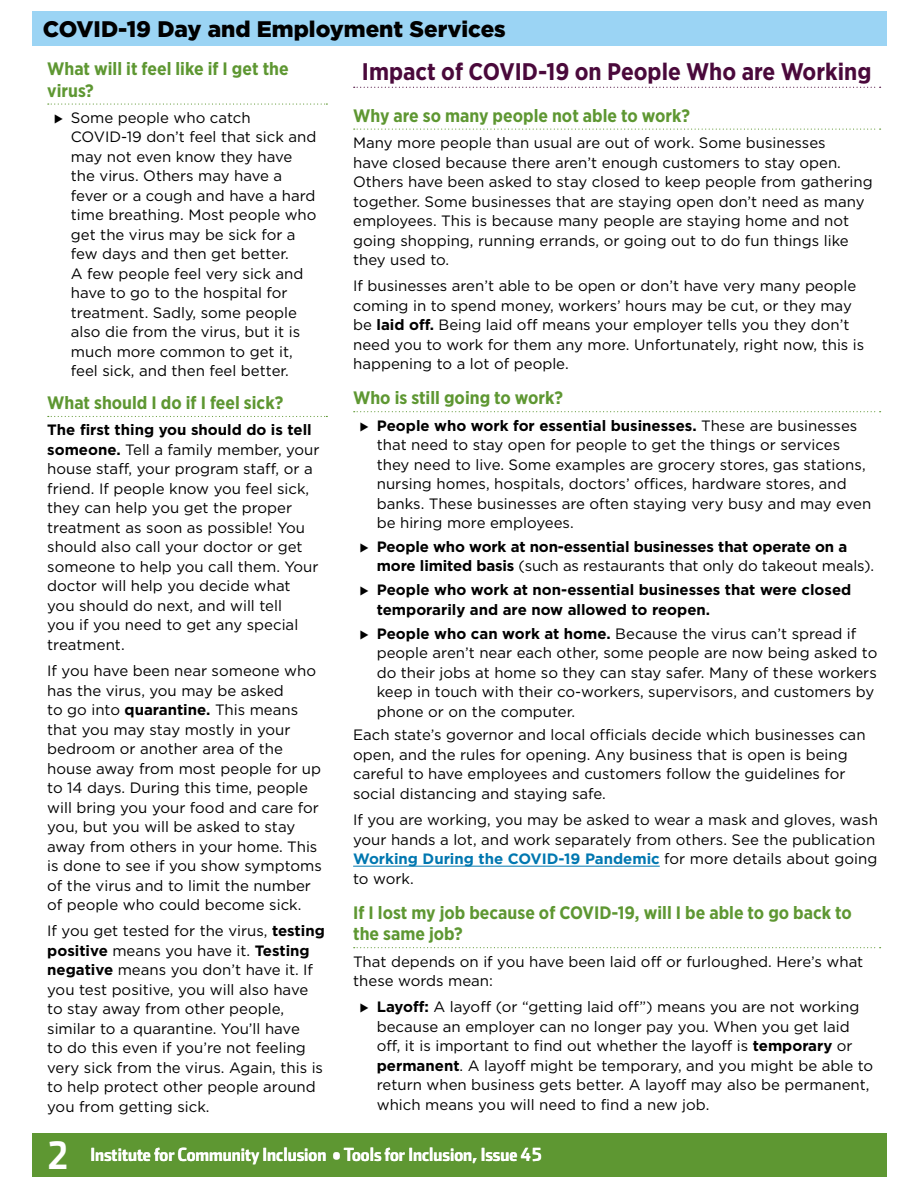
<style>
.page{position:relative;width:918px;height:1188px;background:#fff}
.page>*{position:absolute;margin:0;border:0;box-sizing:border-box;transform-origin:0 0}
.t1{font:700 24px "Gotham Narrow";color:#4a093b}
.t2{font:900 22.5px "Gotham HTF";color:#000}
.t3{font:700 18px/21.6px "Gotham Narrow";color:#5e9732}
.t4{font:18px "Stainless Cond Bold Tab";color:#fff}
.t5{font:15px/19.5px "Gotham HTF";color:#000}
.t6{font:700 15px/19.5px "Gotham HTF";letter-spacing:-.005em;color:#000}
.s1{font-weight:700}
.s2{font-weight:400}
.s3{font-weight:700;color:#0077b0}
.s4{font-size:37.5px}
</style>
<div class="page">
<div style="left:32px;top:11px;width:854px;height:35px;background:#9bd4f4"></div>
<div style="left:32px;top:1133px;width:854px;height:43px;background:#5e9732"></div>
<svg style="left:48px;top:103px;width:279px;height:2px"></svg>
<svg style="left:48px;top:416px;width:279px;height:1px"></svg>
<svg style="left:354px;top:87px;width:527px;height:1px"></svg>
<svg style="left:354px;top:129px;width:527px;height:1px"></svg>
<svg style="left:354px;top:411px;width:527px;height:1px"></svg>
<hr style="left:353px;top:866px;width:307px;height:1px;background:#0077b0">
<svg style="left:354px;top:947px;width:527px;height:1px"></svg>
<h2 class="t2" style="left:43px;top:16px;width:464px">COVID-19 Day and Employment Services</h2>
<h4 class="t3" style="left:47px;top:58px;width:243px">What will it feel like if I get the</h4>
<h2 class="t1" style="left:362px;top:56px;width:511px">Impact of COVID-19 on People Who are Working</h2>
<h4 class="t3" style="left:47px;top:79px;width:48px">virus?</h4>
<p class="t5" style="left:71px;top:108px;width:181px">Some people who catch</p>
<h3 class="t3" style="left:353px;top:105px;width:339px">Why are so many people not able to work?</h3>
<p class="t5" style="left:71px;top:127px;width:247px">COVID-19 don’t feel that sick and may not even know they have the virus. Others may have a fever or a cough and have a hard time breathing. Most people who get the virus may be sick for a few days and then get better.<br>A few people feel very sick and have to go to the hospital for treatment. Sadly, some people also die from the virus, but it is much more common to get it, feel sick, and then feel better.</p>
<h4 class="t3" style="left:47px;top:392px;width:238px">What should I do if I feel sick?</h4>
<p class="t5" style="left:353px;top:133px;width:521px">Many more people than usual are out of work. Some businesses<br>have closed because there aren’t enough customers to stay open.<br>Others have been asked to stay closed to keep people from gathering together. Some businesses that are staying open don’t need as many employees. This is because many people are staying home and not going shopping, running errands, or going out to do fun things like they used to.</p>
<p class="t5" style="left:353px;top:276px;width:513px">If businesses aren’t able to be open or don’t have very many people coming in to spend money, workers’ hours may be cut, or they may be <span class="s1">laid off.</span> Being laid off means your employer tells you they don’t need you to work for them any more. Unfortunately, right now, this is happening to a lot of people.</p>
<h3 class="t3" style="left:353px;top:387px;width:212px">Who is still going to work?</h3>
<p class="t5" style="left:377px;top:415px;width:496px"><span class="s1">People who work for essential businesses.</span> These are businesses that need to stay open for people to get the things or services they need to live. Some examples are grocery stores, gas stations, nursing homes, hospitals, doctors’ offices, hardware stores, and banks. These businesses are often staying very busy and may even be hiring more employees.</p>
<p class="t6" style="left:377px;top:537px;width:499px">People who work at non-essential businesses that operate on a more limited basis <span class="s2">(such as restaurants that only do takeout meals).</span></p>
<p class="t6" style="left:377px;top:580px;width:476px">People who work at non-essential businesses that were closed temporarily and are now allowed to reopen.</p>
<p class="t5" style="left:377px;top:623px;width:502px"><span class="s1">People who can work at home.</span> Because the virus can’t spread if people aren’t near each other, some people are now being asked to do their jobs at home so they can stay safer. Many of these workers keep in touch with their co-workers, supervisors, and customers by phone or on the computer.</p>
<p class="t5" style="left:353px;top:725px;width:514px">Each state’s governor and local officials decide which businesses can open, and the rules for opening. Any business that is open is being careful to have employees and customers follow the guidelines for social distancing and staying safe.</p>
<p class="t5" style="left:353px;top:810px;width:526px">If you are working, you may be asked to wear a mask and gloves, wash your hands a lot, and work separately from others. See the publication <span class="s3">Working During the COVID-19 Pandemic</span> for more details about going to work.</p>
<h3 class="t3" style="left:353px;top:901px;width:500px">If I lost my job because of COVID-19, will I be able to go back to the same job?</h3>
<p class="t5" style="left:353px;top:951px;width:512px">That depends on if you have been laid off or furloughed. Here’s what these words mean:</p>
<p class="t5" style="left:377px;top:997px;width:498px"><span class="s1">Layoff:</span> A layoff (or “getting laid off”) means you are not working because an employer can no longer pay you. When you get laid off, it is important to find out whether the layoff is <span class="s1">temporary</span> or <span class="s1">permanent</span>. A layoff might be temporary, and you might be able to return when business gets better. A layoff may also be permanent, which means you will need to find a new job.</p>
<p class="t4" style="left:47px;top:1143px;width:497px"><span class="s4">2</span> Institute for Community Inclusion • Tools for Inclusion, Issue 45</p>
<p class="t5" style="left:47px;top:420px;width:274px"><span class="s1">The first thing you should do is tell someone.</span> Tell a family member, your house staff, your program staff, or a friend. If people know you feel sick, they can help you get the proper treatment as soon as possible! You should also call your doctor or get someone to help you call them. Your doctor will help you decide what you should do next, and will tell<br>you if you need to get any special treatment.</p>
<p class="t5" style="left:47px;top:661px;width:276px">If you have been near someone who has the virus, you may be asked<br>to go into <span class="s1">quarantine.</span> This means that you may stay mostly in your bedroom or another area of the house away from most people for up to 14 days. During this time, people will bring you your food and care for you, but you will be asked to stay away from others in your home. This is done to see if you show symptoms of the virus and to limit the number of people who could become sick.</p>
<p class="t5" style="left:47px;top:921px;width:279px">If you get tested for the virus, <span class="s1">testing positive</span> means you have it. <span class="s1">Testing negative</span> means you don’t have it. If you test positive, you will also have to stay away from other people, similar to a quarantine. You’ll have<br>to do this even if you’re not feeling very sick from the virus. Again, this is to help protect other people around you from getting sick.</p>
</div>
